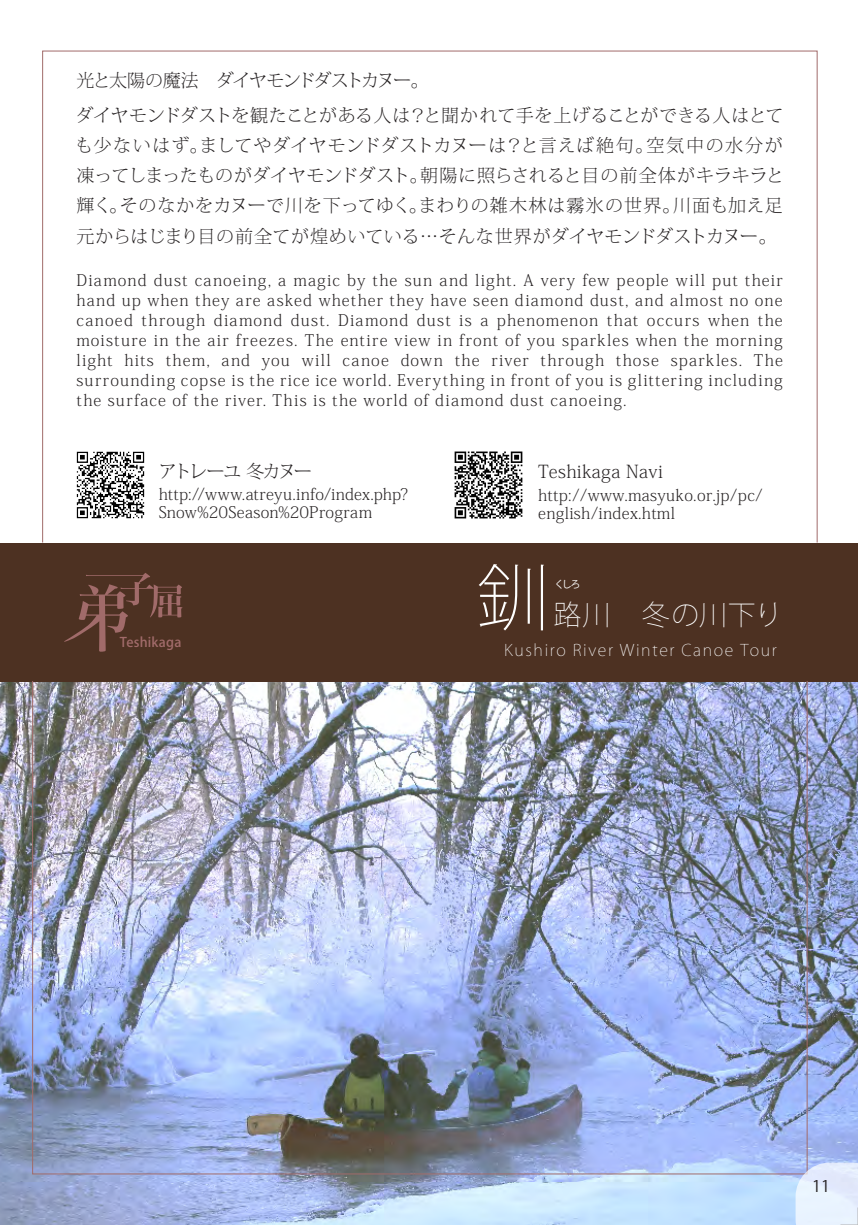
<style>
.page{position:relative;width:858px;height:1225px;background:#fff}
.page>*{position:absolute;margin:0;border:0;box-sizing:border-box;transform-origin:0 0}
.t1{font:200 72px "Koz Go Pro";color:#fff}
.t2{font:200 28px "Koz Go Pro";letter-spacing:.03em;color:#fff}
.t3{font:200 18px/30px "Koz Min Pro";color:#231f20;text-align:justify}
.t4{font:200 18px "Koz Min Pro";letter-spacing:-.08em;color:#231f20}
.t5{font:200 18px "Koz Min Pro";letter-spacing:.02em;color:#231f20}
.t6{font:200 18px "Koz Min Pro";letter-spacing:-.12em;color:#231f20}
.t7{font:200 16px/20px "Koz Min Pro";letter-spacing:.03em;color:#231f20}
.t8{font:200 16px "Koz Go Pr 6 N";letter-spacing:.1em;color:#fff}
.t9{font:16px "Koz Go Pro";color:#231f20}
.t10{font:500 13.2px "Koz Go Pro";letter-spacing:.015em;color:#a16b6a}
.t11{font:10px "Koz Go Pro";color:#fff}
</style>
<div class="page">
<img style="left:454px;top:451px;width:69px;height:68px">
<img style="left:0;top:681px;width:857px;height:544px">
<div style="left:0;top:543px;width:857px;height:138px;background:#4d3122"></div>
<img style="left:76px;top:451px;width:69px;height:68px">
<svg style="left:64px;top:573px;width:118px;height:78px"></svg>
<svg style="left:795px;top:1162px;width:63px;height:63px;background:#e1ebfc"></svg>
<p class="t4" style="left:76px;top:68px;width:354px">光と太陽の魔法　ダイヤモンドダストカヌー。</p>
<p class="t3" style="left:75px;top:100px;width:710px">ダイヤモンドダストを観たことがある人は？と聞かれて手を上げることができる人はとても少ないはず。ましてやダイヤモンドダストカヌーは？と言えば絶句。空気中の水分が凍ってしまったものがダイヤモンドダスト。朝陽に照らされると目の前全体がキラキラと輝く。そのなかをカヌーで川を下ってゆく。まわりの雑木林は霧氷の世界。川面も加え足元からはじまり目の前全てが煌めいている…そんな世界がダイヤモンドダストカヌー。</p>
<p class="t7" style="left:76px;top:269px;width:707px;text-align:justify">Diamond dust canoeing, a magic by the sun and light. A very few people will put their hand up when they are asked whether they have seen diamond dust, and almost no one canoed through diamond dust. Diamond dust is a phenomenon that occurs when the moisture in the air freezes. The entire view in front of you sparkles when the morning light hits them, and you will canoe down the river through those sparkles. The surrounding copse is the rice ice world. Everything in front of you is glittering including the surface of the river. This is the world of diamond dust canoeing.</p>
<p class="t6" style="left:159px;top:458px;width:155px">アトレーユ 冬カヌー</p>
<p class="t7" style="left:159px;top:484px;width:251px;line-height:18px">http://www.atreyu.info/index.php?<br>Snow%20Season%20Program</p>
<p class="t10" style="left:120px;top:634px;width:63px">Teshikaga</p>
<p class="t5" style="left:538px;top:459px;width:126px">Teshikaga Navi</p>
<p class="t7" style="left:538px;top:485px;width:226px;line-height:18px">http://www.masyuko.or.jp/pc/ english/index.html</p>
<h1 class="t1" style="left:476px;top:550px;width:73px">釧</h1>
<p class="t11" style="left:554px;top:577px;width:27px">くしろ</p>
<h2 class="t2" style="left:553px;top:596px;width:230px">路川　冬の川下り</h2>
<p class="t8" style="left:504px;top:641px;width:274px">Kushiro River Winter Canoe Tour</p>
<p class="t9" style="left:812px;top:1176px;width:19px">11</p>
</div>
